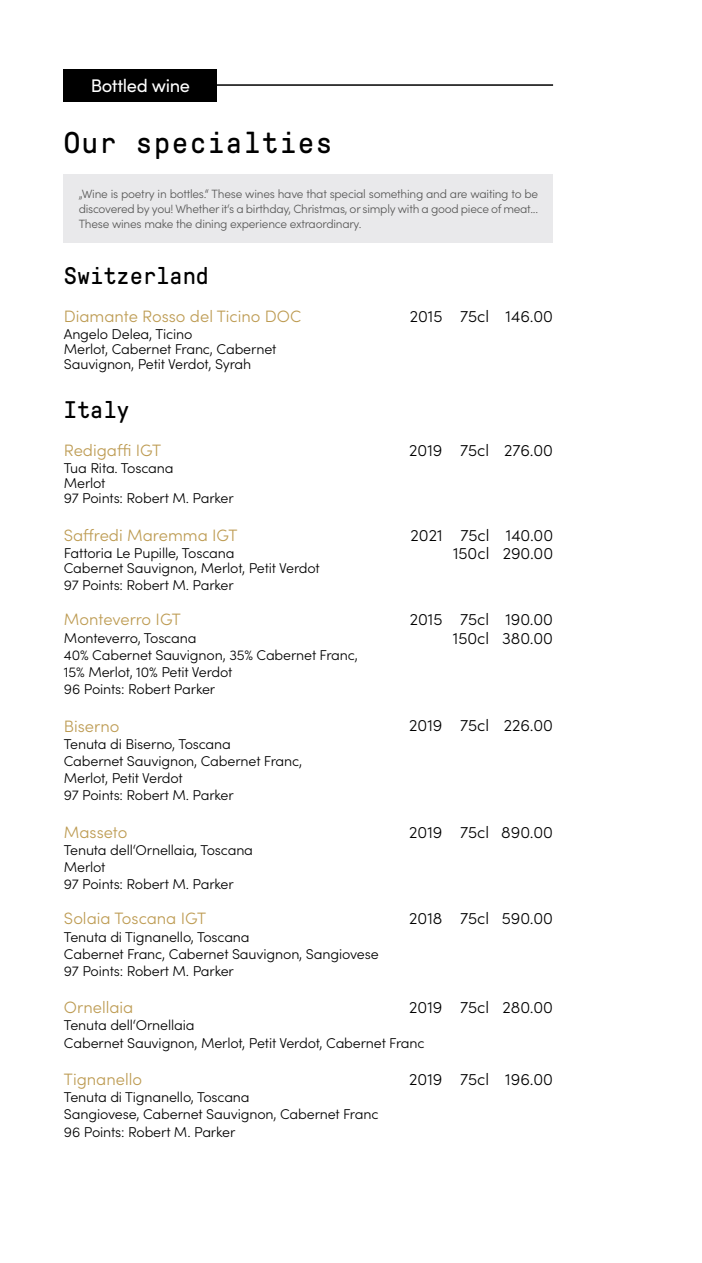
<style>
.page{position:relative;width:702px;height:1263px;background:#fff}
.page>*{position:absolute;margin:0;border:0;box-sizing:border-box;transform-origin:0 0}
.t1{font:30px "GT Pressura Mono";letter-spacing:.05em;color:#000}
.t2{font:24px "GT Pressura Mono";color:#000}
.t3{font:18.3px "Sofia Pro";letter-spacing:-.02em;color:#fff}
.t4{font:300 16.5px "Sofia Pro";color:#000}
.t5{font:300 16.5px "Sofia Pro";color:#bd9b52}
.t6{font:300 14.25px/17.1px "Sofia Pro";letter-spacing:-.01em;color:#000}
.t7{font:300 12px/15px "Sofia Pro";letter-spacing:-.02em;color:#575756;text-align:justify}
</style>
<div class="page">
<hr style="left:213px;top:84px;width:340px;height:2px;background:#000">
<div style="left:64px;top:69px;width:153px;height:32px;background:#000"></div>
<div style="left:64px;top:175px;width:489px;height:68px;background:#e9e9eb"></div>
<p class="t3" style="left:91px;top:72px;width:101px">Bottled wine</p>
<h1 class="t1" style="left:64px;top:126px;width:270px">Our specialties</h1>
<p class="t7" style="left:79px;top:186px;width:461px">„Wine is poetry in bottles.“ These wines have that special something and are waiting to be discovered by you! Whether it‘s a birthday, Christmas, or simply with a good piece of meat...<br>These wines make the dining experience extraordinary.</p>
<h2 class="t2" style="left:64px;top:263px;width:147px">Switzerland</h2>
<p class="t5" style="left:64px;top:304px;width:239px">Diamante Rosso del Ticino DOC</p>
<p class="t6" style="left:64px;top:326px;width:214px;line-height:15px">Angelo Delea, Ticino<br>Merlot, Cabernet Franc, Cabernet<br>Sauvignon, Petit Verdot, Syrah</p>
<h2 class="t2" style="left:64px;top:397px;width:67px">Italy</h2>
<p class="t5" style="left:64px;top:438px;width:99px">Redigaffi IGT</p>
<p class="t6" style="left:64px;top:460px;width:171px;line-height:15px">Tua Rita. Toscana<br>Merlot<br>97 Points: Robert M. Parker</p>
<p class="t5" style="left:64px;top:523px;width:175px">Saffredi Maremma IGT</p>
<p class="t6" style="left:64px;top:545px;width:257px;line-height:15px">Fattoria Le Pupille, Toscana<br>Cabernet Sauvignon, Merlot, Petit Verdot</p>
<p class="t6" style="left:64px;top:576px;width:171px">97 Points: Robert M. Parker</p>
<p class="t5" style="left:64px;top:608px;width:118px">Monteverro IGT</p>
<p class="t6" style="left:64px;top:628px;width:295px">Monteverro, Toscana<br>40% Cabernet Sauvignon, 35% Cabernet Franc,<br>15% Merlot, 10% Petit Verdot<br>96 Points: Robert Parker</p>
<p class="t5" style="left:64px;top:714px;width:57px">Biserno</p>
<p class="t6" style="left:64px;top:734px;width:240px">Tenuta di Biserno, Toscana<br>Cabernet Sauvignon, Cabernet Franc,<br>Merlot, Petit Verdot<br>97 Points: Robert M. Parker</p>
<p class="t5" style="left:64px;top:820px;width:65px">Masseto</p>
<p class="t6" style="left:64px;top:840px;width:191px">Tenuta dell‘Ornellaia, Toscana<br>Merlot<br>97 Points: Robert M. Parker</p>
<p class="t5" style="left:64px;top:907px;width:144px">Solaia Toscana IGT</p>
<p class="t6" style="left:64px;top:927px;width:316px">Tenuta di Tignanello, Toscana<br>Cabernet Franc, Cabernet Sauvignon, Sangiovese<br>97 Points: Robert M. Parker</p>
<p class="t4" style="left:409px;top:304px;width:145px">2015 75cl 146.00</p>
<p class="t4" style="left:409px;top:438px;width:145px">2019 75cl 276.00</p>
<p class="t4" style="left:410px;top:523px;width:34px">2021</p>
<p class="t4" style="left:460px;top:523px;width:30px">75cl</p>
<p class="t4" style="left:453px;top:542px;width:38px">150cl</p>
<p class="t4" style="left:506px;top:523px;width:49px">140.00</p>
<p class="t4" style="left:502px;top:542px;width:52px">290.00</p>
<p class="t4" style="left:409px;top:608px;width:34px">2015</p>
<p class="t4" style="left:460px;top:608px;width:30px">75cl</p>
<p class="t4" style="left:453px;top:626px;width:38px">150cl</p>
<p class="t4" style="left:505px;top:608px;width:49px">190.00</p>
<p class="t4" style="left:502px;top:626px;width:52px">380.00</p>
<p class="t4" style="left:409px;top:714px;width:145px">2019 75cl 226.00</p>
<p class="t4" style="left:409px;top:820px;width:145px">2019 75cl 890.00</p>
<p class="t4" style="left:409px;top:907px;width:145px">2018 75cl 590.00</p>
<p class="t5" style="left:64px;top:995px;width:71px">Ornellaia</p>
<p class="t6" style="left:64px;top:1016px;width:362px">Tenuta dell‘Ornellaia<br>Cabernet Sauvignon, Merlot, Petit Verdot, Cabernet Franc</p>
<p class="t4" style="left:409px;top:995px;width:35px">2019</p>
<p class="t4" style="left:460px;top:995px;width:30px">75cl</p>
<p class="t4" style="left:502px;top:995px;width:52px">280.00</p>
<p class="t5" style="left:64px;top:1067px;width:80px">Tignanello</p>
<p class="t6" style="left:64px;top:1088px;width:316px">Tenuta di Tignanello, Toscana<br>Sangiovese, Cabernet Sauvignon, Cabernet Franc<br>96 Points: Robert M. Parker</p>
<p class="t4" style="left:409px;top:1067px;width:35px">2019</p>
<p class="t4" style="left:460px;top:1067px;width:30px">75cl</p>
<p class="t4" style="left:505px;top:1067px;width:49px">196.00</p>
</div>
